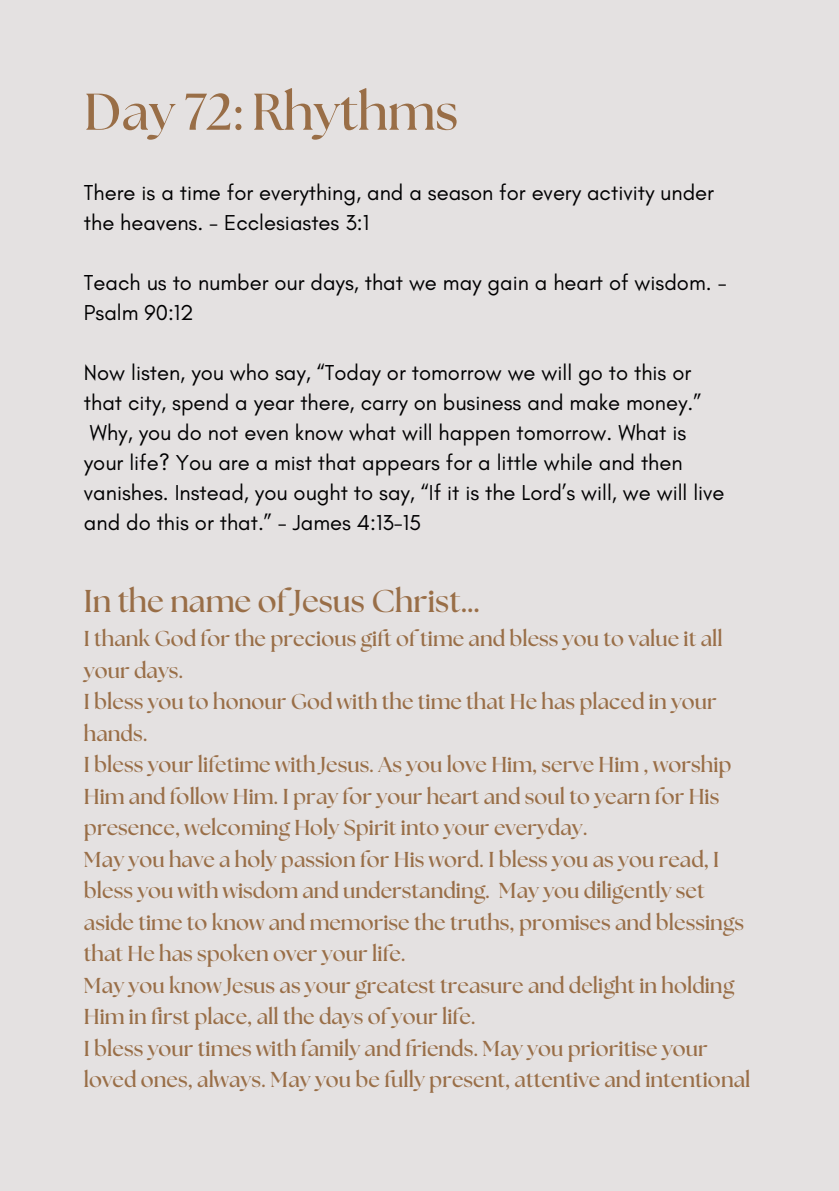
<style>
.page{position:relative;width:839px;height:1191px;background:#fff}
.page>*{position:absolute;margin:0;border:0;box-sizing:border-box;transform-origin:0 0}
.t1{font:700 51.6px "The Seasons";color:#996e47}
.t2{font:700 31.6px "The Seasons";color:#996e47}
.t3{font:22px/30px "Glacial Indifference";color:#000001}
.t4{font:700 21.6px/31.6px "The Seasons";color:#996e47}
</style>
<div class="page">
<div style="left:0;top:0;width:838px;height:1191px;background:#e4e1e1"></div>
<p class="t1" style="left:84px;top:88px;width:376px">Day 72: Rhythms</p>
<h1 class="t3" style="left:84px;top:177px;width:631px">There is a time for everything, and a season for every activity under the heavens. - Ecclesiastes 3:1</h1>
<p class="t3" style="left:84px;top:267px;width:644px">Teach us to number our days, that we may gain a heart of wisdom. -<br>Psalm 90:12</p>
<p class="t3" style="left:84px;top:357px;width:618px">Now listen, you who say, “Today or tomorrow we will go to this or that city, spend a year there, carry on business and make money.”</p>
<p class="t3" style="left:84px;top:417px;width:642px">Why, you do not even know what will happen tomorrow. What is your life? You are a mist that appears for a little while and then vanishes. Instead, you ought to say, “If it is the Lord’s will, we will live and do this or that.” - James 4:13-15</p>
<h2 class="t2" style="left:84px;top:586px;width:396px">In the name of Jesus Christ…</h2>
<h2 class="t4" style="left:84px;top:624px;width:668px">I thank God for the precious gift of time and bless you to value it all your days.<br>I bless you to honour God with the time that He has placed in your hands.<br>I bless your lifetime with Jesus. As you love Him, serve Him , worship Him and follow Him. I pray for your heart and soul to yearn for His presence, welcoming Holy Spirit into your everyday.<br>May you have a holy passion for His word. I bless you as you read, I bless you with wisdom and understanding. May you diligently set aside time to know and memorise the truths, promises and blessings that He has spoken over your life.<br>May you know Jesus as your greatest treasure and delight in holding Him in first place, all the days of your life.<br>I bless your times with family and friends. May you prioritise your loved ones, always. May you be fully present, attentive and intentional</h2>
</div>
